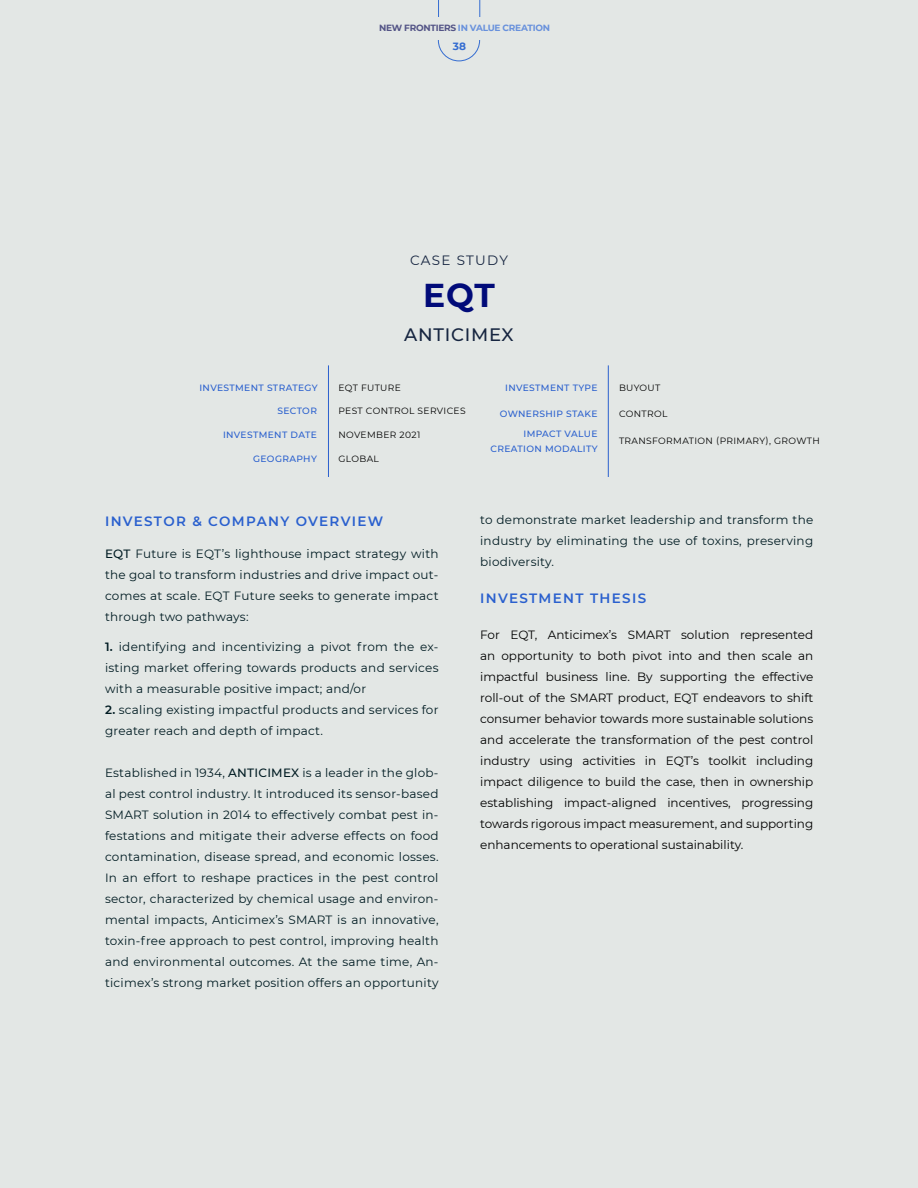
<style>
.page{position:relative;width:918px;height:1188px;background:#e3e7e5}
.page>*{position:absolute;margin:0;border:0;box-sizing:border-box;transform-origin:0 0}
.TL_ICM_Headlines_Med_Blue{font:700 33px "Montserrat";color:#010b79}
.Murmuration_SMall_ALL_CAP_titles{font:500 18px "Montserrat";letter-spacing:.04em;color:#162540}
.Murmuration_SMall_ALL_CAP_titles-2{font:600 13.5px "Montserrat";letter-spacing:.1em;color:#2a60ce}
.Murmuration_SMall_ALL_CAP_titles-3{font:13.5px "Montserrat";letter-spacing:.09em;color:#162540}
.GS__Smaller_Callout_Paras{font:12px/21px "Montserrat";letter-spacing:.02em;color:#001b22;text-align:justify}
.GS__Smaller_Callout_Paras-2{font:12px/21px "Montserrat";color:#000;text-align:justify}
.TL_ICM_Regular_Tight_Spaced{font:12px/21px "Montserrat";letter-spacing:.02em;color:#001b22;text-align:justify}
.t1{font:700 10.5px "Montserrat";color:#356dd1}
.t2{font:500 9.15px "Montserrat";letter-spacing:.04em;color:#2a60ce}
.t3{font:9.15px "Montserrat";letter-spacing:.04em;color:#000}
.t4{font:700 9px "Montserrat";letter-spacing:-.03em;color:#6891dc}
.s1{color:#535486}
.s2{font-weight:500}
.s3{font-weight:600}
</style>
<div class="page">
<hr style="left:438px;top:0;width:1px;height:37px;background:#356dd1">
<hr style="left:480px;top:0;width:1px;height:37px;background:#356dd1">
<div style="left:438px;top:19px;width:42px;height:42px;border:1px solid #356dd1;border-radius:50%"></div>
<div style="left:366px;top:17px;width:192px;height:23px;background:#e3e7e5"></div>
<hr style="left:328px;top:365px;width:1px;height:112px;background:#2a60ce">
<hr style="left:608px;top:365px;width:1px;height:112px;background:#2a60ce">
<p class="t4" style="left:379px;top:22px;width:172px"><span class="s1">NEW FRONTIERS</span> IN VALUE CREATION</p>
<p class="t1" style="left:453px;top:39px;width:15px">38</p>
<p class="Murmuration_SMall_ALL_CAP_titles-3" style="left:410px;top:251px;width:99px">CASE STUDY</p>
<p class="TL_ICM_Headlines_Med_Blue" style="left:423px;top:272px;width:73px">EQT</p>
<p class="Murmuration_SMall_ALL_CAP_titles" style="left:404px;top:322px;width:111px">ANTICIMEX</p>
<p class="t2" style="left:199px;top:381px;width:120px">INVESTMENT STRATEGY</p>
<p class="t3" style="left:338px;top:381px;width:64px">EQT FUTURE</p>
<p class="t2" style="left:505px;top:382px;width:94px">INVESTMENT TYPE</p>
<p class="t3" style="left:619px;top:382px;width:43px">BUYOUT</p>
<p class="t2" style="left:277px;top:405px;width:41px">SECTOR</p>
<p class="t3" style="left:338px;top:405px;width:129px">PEST CONTROL SERVICES</p>
<p class="t2" style="left:500px;top:407px;width:99px">OWNERSHIP STAKE</p>
<p class="t3" style="left:619px;top:407px;width:50px">CONTROL</p>
<p class="t2" style="left:223px;top:428px;width:95px">INVESTMENT DATE</p>
<p class="t3" style="left:338px;top:428px;width:83px">NOVEMBER 2021</p>
<p class="t2" style="left:523px;top:428px;width:76px">IMPACT VALUE</p>
<p class="t2" style="left:490px;top:442px;width:109px">CREATION MODALITY</p>
<p class="t3" style="left:619px;top:434px;width:202px">TRANSFORMATION (PRIMARY), GROWTH</p>
<p class="t2" style="left:253px;top:452px;width:65px">GEOGRAPHY</p>
<p class="t3" style="left:338px;top:452px;width:42px">GLOBAL</p>
<p class="Murmuration_SMall_ALL_CAP_titles-2" style="left:105px;top:511px;width:280px">INVESTOR &amp; COMPANY OVERVIEW</p>
<p class="GS__Smaller_Callout_Paras" style="left:480px;top:509px;width:335px">to demonstrate market leadership and transform the industry by eliminating the use of toxins, preserving biodiversity.</p>
<p class="Murmuration_SMall_ALL_CAP_titles-2" style="left:480px;top:589px;width:168px">INVESTMENT THESIS</p>
<p class="GS__Smaller_Callout_Paras-2" style="left:480px;top:624px;width:335px">For EQT, Anticimex’s SMART solution represented an opportunity to both pivot into and then scale an impactful business line. By supporting the effective roll-out of the SMART product, EQT endeavors to shift consumer behavior towards more sustainable solutions and accelerate the transformation of the pest control industry using activities in EQT’s toolkit including impact diligence to build the case, then in ownership establishing impact-aligned incentives, progressing towards rigorous impact measurement, and supporting enhancements to operational sustainability.</p>
<p class="TL_ICM_Regular_Tight_Spaced" style="left:105px;top:543px;width:335px"><span class="s2">EQT</span> Future is EQT’s lighthouse impact strategy with the goal to transform industries and drive impact out&shy;comes at scale. EQT Future seeks to generate impact through two pathways:</p>
<p class="TL_ICM_Regular_Tight_Spaced" style="left:105px;top:636px;width:335px"><span class="s3">1.</span> identifying and incentivizing a pivot from the ex&shy;isting market offering towards products and services with a measurable positive impact; and/or</p>
<p class="TL_ICM_Regular_Tight_Spaced" style="left:105px;top:699px;width:335px"><span class="s3">2.</span> scaling existing impactful products and services for greater reach and depth of impact.</p>
<p class="GS__Smaller_Callout_Paras" style="left:105px;top:762px;width:335px">Established in 1934, <span class="s2">ANTICIMEX</span> is a leader in the glob&shy;al pest control industry. It introduced its sensor-based SMART solution in 2014 to effectively combat pest in&shy;festations and mitigate their adverse effects on food contamination, disease spread, and economic losses.<br>In an effort to reshape practices in the pest control sector, characterized by chemical usage and environ&shy;mental impacts, Anticimex’s SMART is an innovative, toxin-free approach to pest control, improving health and environmental outcomes. At the same time, An&shy;ticimex’s strong market position offers an opportunity</p>
</div>
